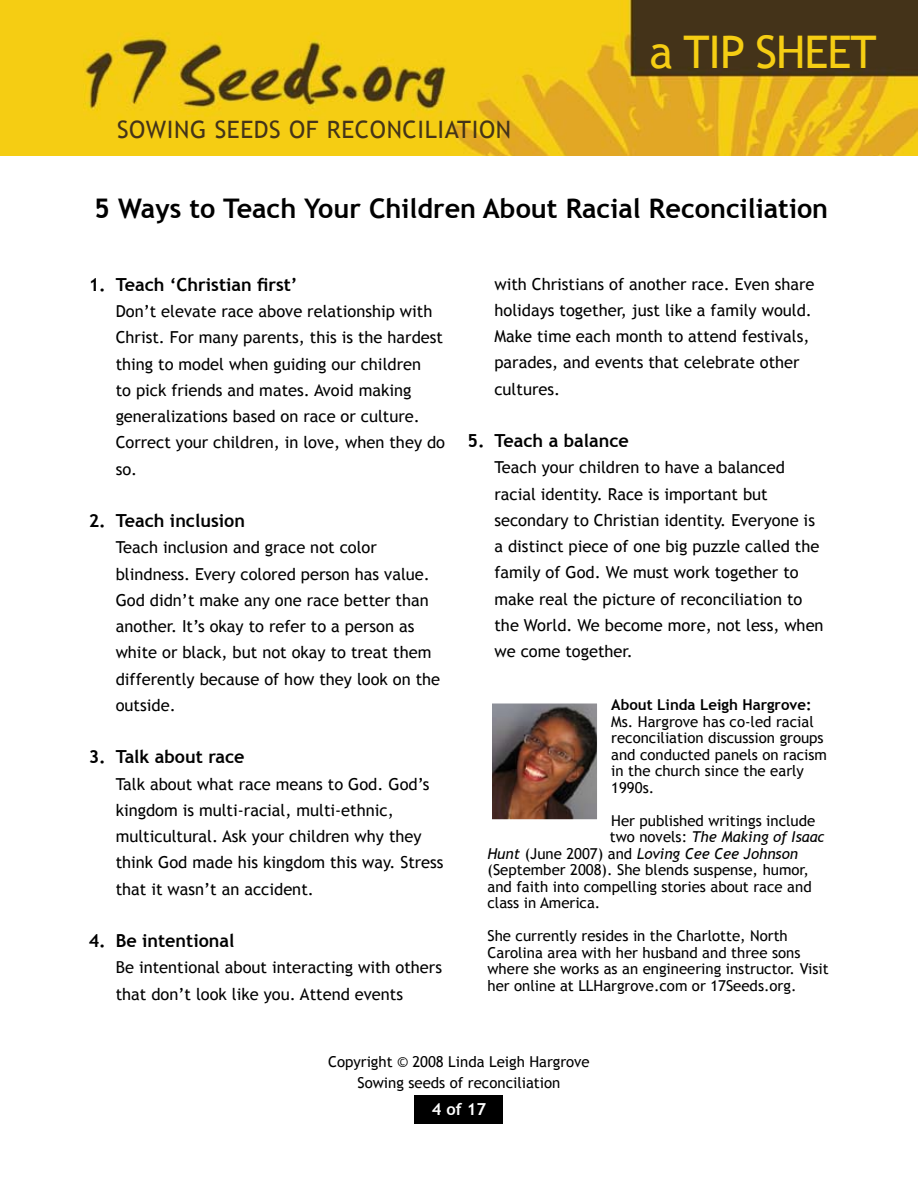
<style>
.page{position:relative;width:918px;height:1188px;background:#fff}
.page>*{position:absolute;margin:0;border:0;box-sizing:border-box;transform-origin:0 0}
.t1{font:45px "Trebuchet MS";letter-spacing:-.025em;color:#f5cd13}
.t2{font:700 27px "Trebuchet MS";color:#000}
.t3{font:24px "Trebuchet MS";letter-spacing:.025em;color:#443419}
.t4{font:700 18px "Trebuchet MS";color:#000}
.t5{font:16.5px/26.2px "Trebuchet MS";color:#000}
.t6{font:700 16.5px "Trebuchet MS";color:#fff}
.t7{font:15px/16.5px "Trebuchet MS";color:#000}
.t8{font:italic 15px "Trebuchet MS";color:#000}
.t9{font:700 15px "Trebuchet MS";color:#000}
.s1{font-style:normal}
</style>
<div class="page">
<img style="left:16px;top:0;width:902px;height:156px">
<div style="left:415px;top:1096px;width:88px;height:28px;background:#000"></div>
<img style="left:493px;top:704px;width:103px;height:114px">
<div style="left:489px;top:700px;width:111px;height:122px;border:3px solid #fff"></div>
<h3 class="t3" style="left:117px;top:115px;width:396px">SOWING SEEDS OF RECONCILIATION</h3>
<h1 class="t1" style="left:650px;top:26px;width:229px">a TIP SHEET</h1>
<h2 class="t2" style="left:94px;top:191px;width:736px">5 Ways to Teach Your Children About Racial Reconciliation</h2>
<p class="t4" style="left:89px;top:273px;width:19px">1.</p>
<p class="t4" style="left:89px;top:509px;width:19px">2.</p>
<p class="t4" style="left:89px;top:746px;width:19px">3.</p>
<p class="t4" style="left:89px;top:929px;width:19px">4.</p>
<p class="t4" style="left:116px;top:273px;width:183px">Teach ‘Christian first’</p>
<p class="t5" style="left:116px;top:298px;width:331px">Don’t elevate race above relationship with Christ. For many parents, this is the hardest thing to model when guiding our children<br>to pick friends and mates. Avoid making generalizations based on race or culture.<br>Correct your children, in love, when they do so.</p>
<p class="t4" style="left:116px;top:509px;width:131px">Teach inclusion</p>
<p class="t5" style="left:116px;top:535px;width:326px">Teach inclusion and grace not color blindness. Every colored person has value.<br>God didn’t make any one race better than another. It’s okay to refer to a person as white or black, but not okay to treat them differently because of how they look on the outside.</p>
<p class="t4" style="left:116px;top:746px;width:130px">Talk about race</p>
<p class="t5" style="left:116px;top:771px;width:329px">Talk about what race means to God. God’s kingdom is multi-racial, multi-ethnic, multicultural. Ask your children why they think God made his kingdom this way. Stress that it wasn’t an accident.</p>
<p class="t4" style="left:116px;top:929px;width:120px">Be intentional</p>
<p class="t5" style="left:116px;top:955px;width:328px">Be intentional about interacting with others that don’t look like you. Attend events</p>
<p class="t4" style="left:467px;top:430px;width:19px">5.</p>
<p class="t5" style="left:494px;top:271px;width:322px">with Christians of another race. Even share holidays together, just like a family would.<br>Make time each month to attend festivals, parades, and events that celebrate other cultures.</p>
<p class="t4" style="left:494px;top:430px;width:136px">Teach a balance</p>
<p class="t5" style="left:494px;top:455px;width:331px">Teach your children to have a balanced racial identity. Race is important but secondary to Christian identity. Everyone is a distinct piece of one big puzzle called the family of God. We must work together to make real the picture of reconciliation to the World. We become more, not less, when we come together.</p>
<p class="t9" style="left:611px;top:696px;width:202px">About Linda Leigh Hargrove:</p>
<p class="t7" style="left:611px;top:713px;width:217px">Ms. Hargrove has co-led racial reconciliation discussion groups and conducted panels on racism in the church since the early<br>1990s.</p>
<p class="t7" style="left:611px;top:812px;width:206px">Her published writings include</p>
<p class="t8" style="left:610px;top:828px;width:216px"><span class="s1">two novels:</span> The Making of Isaac</p>
<p class="t8" style="left:488px;top:845px;width:312px">Hunt <span class="s1">(June 2007) and</span> Loving Cee Cee Johnson</p>
<p class="t7" style="left:488px;top:862px;width:323px">(September 2008). She blends suspense, humor,</p>
<p class="t7" style="left:488px;top:878px;width:326px">and faith into compelling stories about race and</p>
<p class="t7" style="left:488px;top:895px;width:114px">class in America.</p>
<p class="t7" style="left:488px;top:928px;width:343px">She currently resides in the Charlotte, North Carolina area with her husband and three sons where she works as an engineering instructor. Visit her online at LLHargrove.com or 17Seeds.org.</p>
<p class="t7" style="left:328px;top:1054px;width:263px">Copyright © 2008 Linda Leigh Hargrove</p>
<p class="t7" style="left:358px;top:1075px;width:204px">Sowing seeds of reconciliation</p>
<p class="t6" style="left:432px;top:1098px;width:56px">4 of 17</p>
</div>
